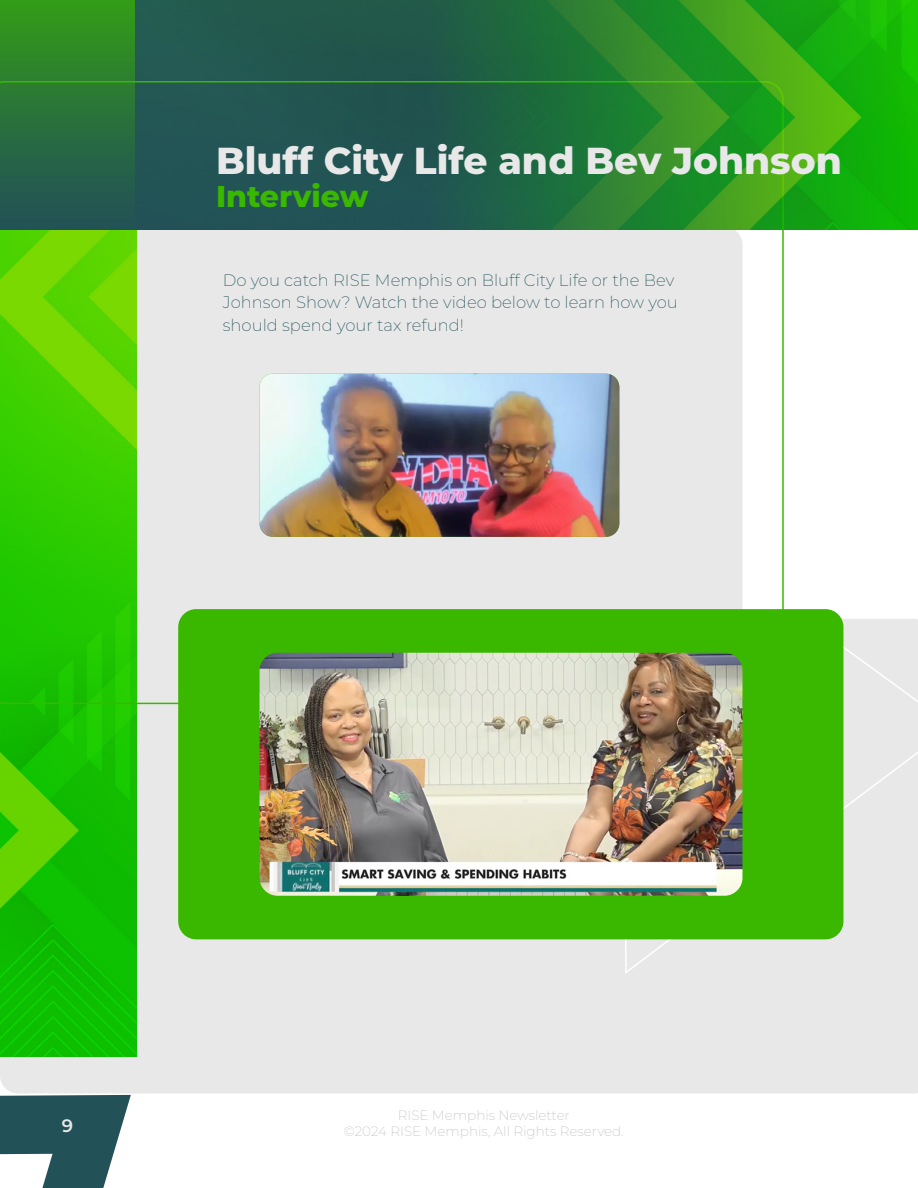
<style>
.page{position:relative;width:918px;height:1188px;background:#fff}
.page>*{position:absolute;margin:0;border:0;box-sizing:border-box;transform-origin:0 0}
.t1{font:800 37.5px "Montserrat";color:#e8e8e8}
.t2{font:800 30px "Montserrat";color:#3ab800}
.t3{font:600 18px "Montserrat Alternates";color:#e8e8e8}
.t4{font:200 16.5px/22.5px "Montserrat";color:#235158}
.t5{font:200 13.5px "Montserrat";color:#bfbfbf}
</style>
<div class="page">
<svg style="left:0;top:1095px;width:131px;height:93px"></svg>
<div style="left:0;top:704px;width:918px;height:390px;background:#e8e8e8"></div>
<div style="left:620px;top:609px;width:298px;height:366px;background:#e8e8e8"></div>
<img style="left:0;top:704px;width:136px;height:353px">
<div style="left:135px;top:0;width:189px;height:81px;background:#235950"></div>
<img style="left:0;top:0;width:135px;height:81px">
<svg style="left:0;top:81px;width:784px;height:623px;background:#a4cd9c"></svg>
<img style="left:324px;top:0;width:594px;height:230px">
<div style="left:178px;top:609px;width:665px;height:330px;background:#3ab800;border-radius:18px"></div>
<img style="left:260px;top:374px;width:359px;height:163px">
<img style="left:260px;top:653px;width:482px;height:243px">
<h1 class="t1" style="left:216px;top:133px;width:627px">Bluff City Life and Bev Johnson</h1>
<h2 class="t2" style="left:216px;top:174px;width:154px">Interview</h2>
<p class="t4" style="left:223px;top:268px;width:457px">Do you catch RISE Memphis on Bluff City Life or the Bev<br>Johnson Show? Watch the video below to learn how you should spend your tax refund!</p>
<p class="t3" style="left:62px;top:1113px;width:13px">9</p>
<p class="t5" style="left:398px;top:1106px;width:174px">RISE Memphis Newsletter</p>
<p class="t5" style="left:344px;top:1122px;width:281px">©2024 RISE Memphis, All Rights Reserved.</p>
</div>
